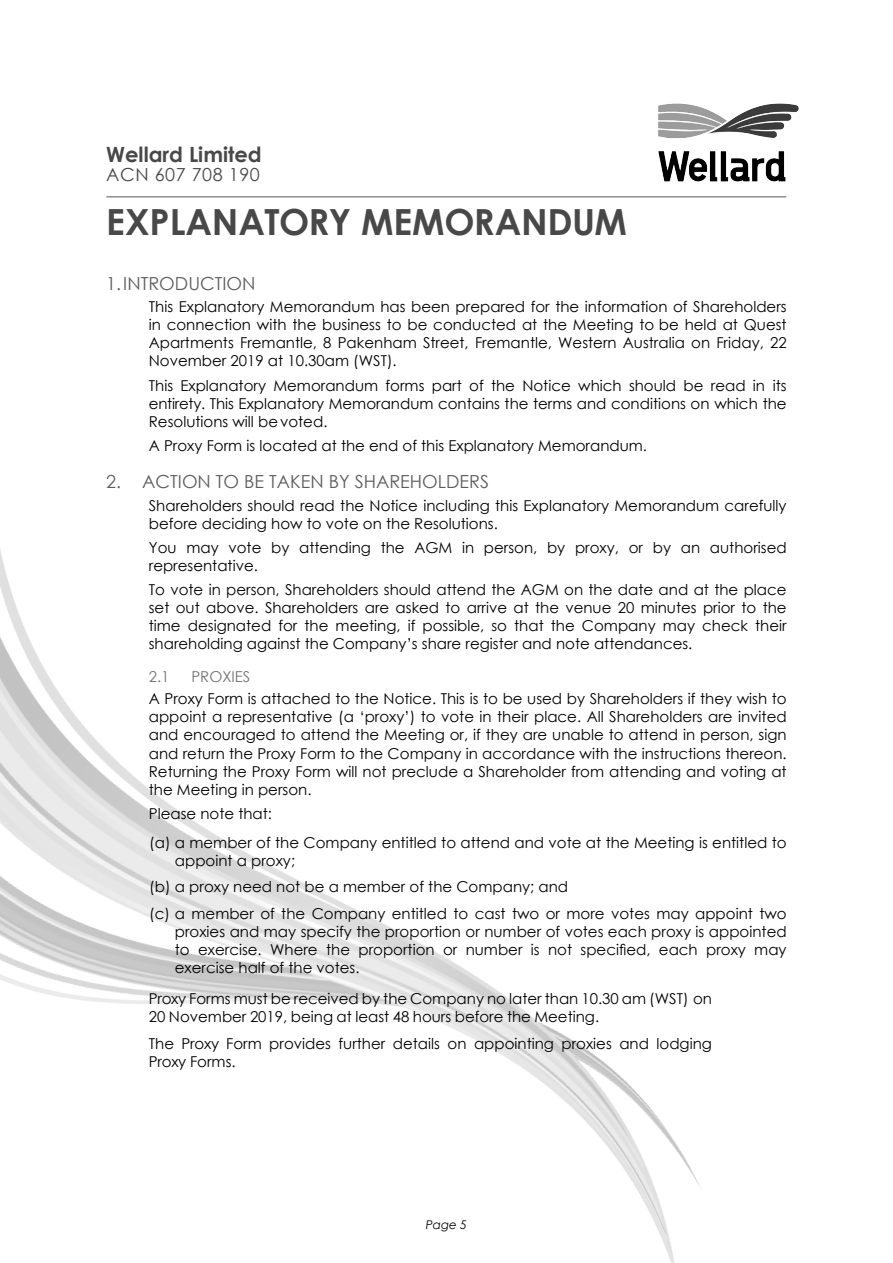
<style>
.page{position:relative;width:893px;height:1263px;background:#fff}
.page>*{position:absolute;margin:0;border:0;box-sizing:border-box;transform-origin:0 0}
.t1{font:700 36px "Century Gothic";letter-spacing:-.01em;color:#484848}
.t2{font:700 21px "Century Gothic";color:#484848}
.t3{font:18px "Century Gothic";color:#5d5d5d}
.t4{font:18px "Century Gothic";letter-spacing:.03em;color:#484848}
.Indented_Text{font:15px/18px "Century Gothic";color:#000;text-align:justify}
.Body_Text{font:15px/18px "Century Gothic";color:#000}
.t5{font:15px "Century Gothic";color:#737373}
.t6{font:italic 12px "Century Gothic";color:#000}
</style>
<div class="page">
<img style="left:658px;top:103px;width:141px;height:79px">
<img style="left:0;top:549px;width:700px;height:714px">
<hr style="left:106px;top:196px;width:680px;height:2px;background:#8f8f8f">
<h2 class="t2" style="left:106px;top:138px;width:157px">Wellard Limited</h2>
<p class="t4" style="left:106px;top:162px;width:155px">ACN 607 708 190</p>
<p class="t1" style="left:106px;top:195px;width:522px">EXPLANATORY MEMORANDUM</p>
<p class="t3" style="left:106px;top:271px;width:151px">1.INTRODUCTION</p>
<p class="Indented_Text" style="left:149px;top:297px;width:639px">This Explanatory Memorandum has been prepared for the information of Shareholders in connection with the business to be conducted at the Meeting to be held at Quest Apartments Fremantle, 8 Pakenham Street, Fremantle, Western Australia on Friday, 22<br>November 2019 at 10.30am (WST).</p>
<p class="Indented_Text" style="left:149px;top:376px;width:639px">This Explanatory Memorandum forms part of the Notice which should be read in its entirety. This Explanatory Memorandum contains the terms and conditions on which the Resolutions will be voted.</p>
<p class="Indented_Text" style="left:149px;top:436px;width:500px">A Proxy Form is located at the end of this Explanatory Memorandum.</p>
<p class="t3" style="left:106px;top:469px;width:384px">2. ACTION TO BE TAKEN BY SHAREHOLDERS</p>
<p class="Indented_Text" style="left:149px;top:496px;width:639px">Shareholders should read the Notice including this Explanatory Memorandum carefully before deciding how to vote on the Resolutions.</p>
<p class="Indented_Text" style="left:149px;top:538px;width:639px">You may vote by attending the AGM in person, by proxy, or by an authorised representative.</p>
<p class="Indented_Text" style="left:149px;top:581px;width:639px">To vote in person, Shareholders should attend the AGM on the date and at the place set out above. Shareholders are asked to arrive at the venue 20 minutes prior to the time designated for the meeting, if possible, so that the Company may check their shareholding against the Company’s share register and note attendances.</p>
<p class="t5" style="left:149px;top:666px;width:22px">2.1</p>
<p class="t5" style="left:191px;top:666px;width:61px">PROXIES</p>
<p class="Indented_Text" style="left:149px;top:690px;width:639px">A Proxy Form is attached to the Notice. This is to be used by Shareholders if they wish to appoint a representative (a ‘proxy’) to vote in their place. All Shareholders are invited and encouraged to attend the Meeting or, if they are unable to attend in person, sign and return the Proxy Form to the Company in accordance with the instructions thereon.<br>Returning the Proxy Form will not preclude a Shareholder from attending and voting at the Meeting in person.</p>
<p class="Indented_Text" style="left:149px;top:804px;width:125px">Please note that:</p>
<p class="Indented_Text" style="left:175px;top:833px;width:613px;text-indent:-26px">(a) a member of the Company entitled to attend and vote at the Meeting is entitled to appoint a proxy;</p>
<p class="Indented_Text" style="left:149px;top:877px;width:420px">(b) a proxy need not be a member of the Company; and</p>
<p class="Indented_Text" style="left:175px;top:904px;width:613px;text-indent:-26px">(c) a member of the Company entitled to cast two or more votes may appoint two proxies and may specify the proportion or number of votes each proxy is appointed to exercise. Where the proportion or number is not specified, each proxy may exercise half of the votes.</p>
<p class="Body_Text" style="left:149px;top:989px;width:565px">Proxy Forms must be received by the Company no later than 10.30 am (WST) on<br>20 November 2019, being at least 48 hours before the Meeting.</p>
<p class="Body_Text" style="left:149px;top:1034px;width:565px">The Proxy Form provides further details on appointing proxies and lodging<br>Proxy Forms.</p>
<p class="t6" style="left:426px;top:1217px;width:43px">Page 5</p>
</div>
